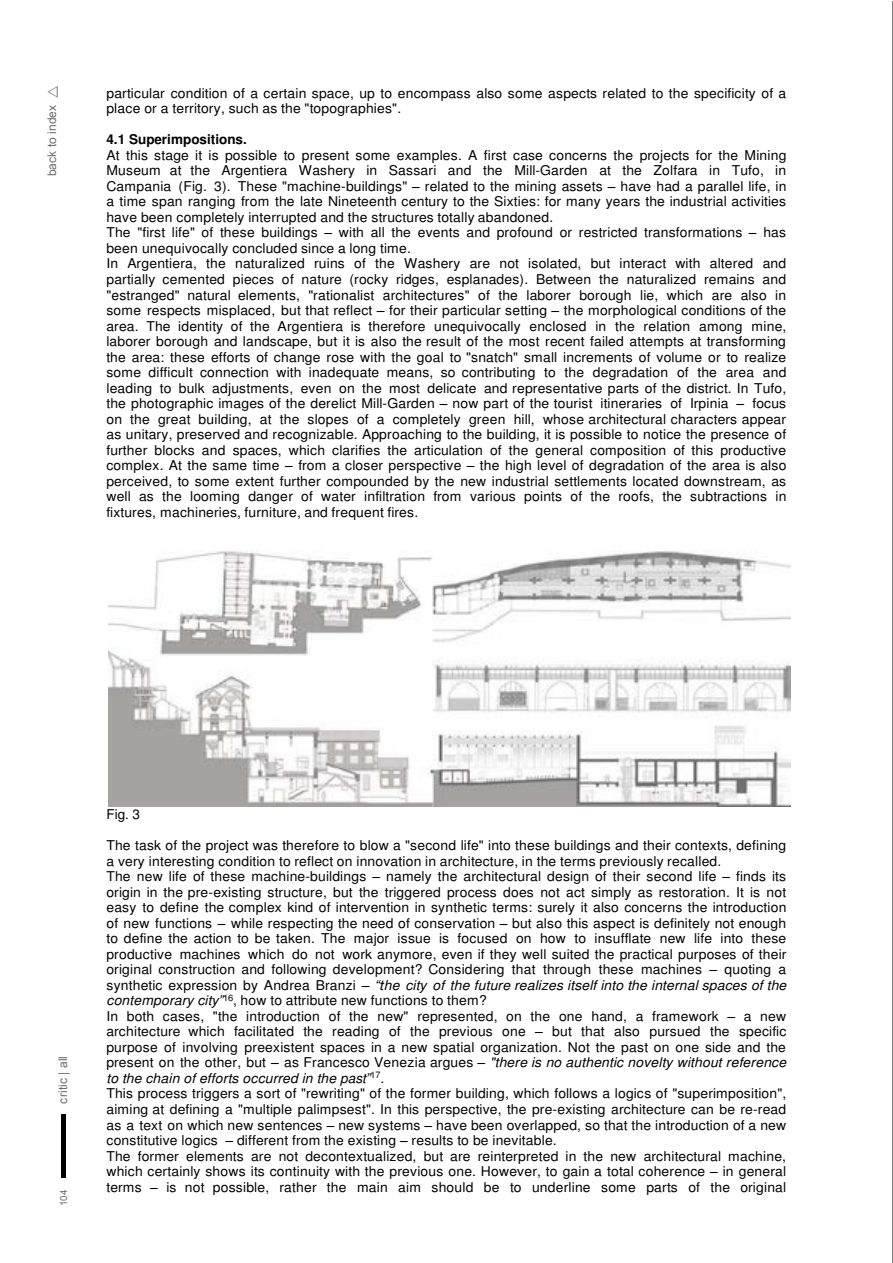
<style>
.page{position:relative;width:893px;height:1263px;background:#fff}
.page>*{position:absolute;margin:0;border:0;box-sizing:border-box;transform-origin:0 0}
.t1{font:13.5px/15.6px "Arial";letter-spacing:.015em;color:#000}
.t2{font:700 13.5px "Arial";color:#000}
.t3{font:12px "Arial";letter-spacing:.01em;color:#6d6e71}
.t4{font:9.75px "Arial";color:#6d6e71}
.s1{font-family:"font 000000001 b 9 edeb 0"}
.s2{font-style:italic}
</style>
<div class="page">
<img style="left:109px;top:551px;width:681px;height:255px">
<hr style="left:62px;top:1115px;width:4px;height:63px;background:#000">
<p class="t3" style="left:45px;top:176px;width:73px;rotate:-90deg">back to index</p>
<p class="t1" style="left:106px;top:85px;width:681px">particular condition of a certain space, up to encompass also some aspects related to the specificity of a place or a territory, such as the "topographies".</p>
<p class="t2" style="left:106px;top:131px;width:142px">4.1 Superimpositions.</p>
<p class="t1" style="left:106px;top:147px;width:682px">At this stage it is possible to present some examples. A first case concerns the projects for the Mining Museum at the Argentiera Washery in Sassari and the Mill-Garden at the Zolfara in Tufo, in Campania (Fig. 3). These "machine-buildings" <span class="s1">–</span> related to the mining assets <span class="s1">–</span> have had a parallel life, in a time span ranging from the late Nineteenth century to the Sixties: for many years the industrial activities have been completely interrupted and the structures totally abandoned.<br>The "first life" of these buildings <span class="s1">–</span> with all the events and profound or restricted transformations <span class="s1">–</span> has been unequivocally concluded since a long time.<br>In Argentiera, the naturalized ruins of the Washery are not isolated, but interact with altered and partially cemented pieces of nature (rocky ridges, esplanades). Between the naturalized remains and "estranged" natural elements, "rationalist architectures" of the laborer borough lie, which are also in some respects misplaced, but that reflect <span class="s1">–</span> for their particular setting <span class="s1">–</span> the morphological conditions of the area. The identity of the Argentiera is therefore unequivocally enclosed in the relation among mine, laborer borough and landscape, but it is also the result of the most recent failed attempts at transforming the area: these efforts of change rose with the goal to "snatch" small increments of volume or to realize some difficult connection with inadequate means, so contributing to the degradation of the area and leading to bulk adjustments, even on the most delicate and representative parts of the district. In Tufo, the photographic images of the derelict Mill-Garden <span class="s1">–</span> now part of the tourist itineraries of Irpinia <span class="s1">–</span> focus on the great building, at the slopes of a completely green hill, whose architectural characters appear as unitary, preserved and recognizable. Approaching to the building, it is possible to notice the presence of further blocks and spaces, which clarifies the articulation of the general composition of this productive complex. At the same time <span class="s1">–</span> from a closer perspective <span class="s1">–</span> the high level of degradation of the area is also perceived, to some extent further compounded by the new industrial settlements located downstream, as well as the looming danger of water infiltration from various points of the roofs, the subtractions in fixtures, machineries, furniture, and frequent fires.</p>
<p class="t3" style="left:56px;top:1103px;width:49px;rotate:-90deg">critic | all</p>
<p class="t4" style="left:58px;top:1206px;width:18px;rotate:-90deg">104</p>
<p class="t1" style="left:106px;top:806px;width:35px">Fig. 3</p>
<p class="t1" style="left:106px;top:837px;width:682px">The task of the project was therefore to blow a "second life" into these buildings and their contexts, defining a very interesting condition to reflect on innovation in architecture, in the terms previously recalled.<br>The new life of these machine-buildings <span class="s1">–</span> namely the architectural design of their second life <span class="s1">–</span> finds its origin in the pre-existing structure, but the triggered process does not act simply as restoration. It is not easy to define the complex kind of intervention in synthetic terms: surely it also concerns the introduction of new functions <span class="s1">–</span> while respecting the need of conservation <span class="s1">–</span> but also this aspect is definitely not enough to define the action to be taken. The major issue is focused on how to insufflate new life into these productive machines which do not work anymore, even if they well suited the practical purposes of their original construction and following development? Considering that through these machines <span class="s1">–</span> quoting a synthetic expression by Andrea Branzi <span class="s1">– “t</span><span class="s2">he city of the future realizes itself into the internal spaces of the contemporary city</span><span class="s1">”</span><sup>16</sup>, how to attribute new functions to them?<br>In both cases, "the introduction of the new" represented, on the one hand, a framework <span class="s1">–</span> a new architecture which facilitated the reading of the previous one <span class="s1">–</span> but that also pursued the specific purpose of involving preexistent spaces in a new spatial organization. Not the past on one side and the present on the other, but <span class="s1">–</span> as Francesco Venezia argues <span class="s1">–</span> <span class="s2">"there is no authentic novelty without reference to the chain of efforts occurred in the past</span><span class="s1">”</span><sup>17</sup>.<br>This process triggers a sort of "rewriting" of the former building, which follows a logics of "superimposition", aiming at defining a "multiple palimpsest". In this perspective, the pre-existing architecture can be re-read as a text on which new sentences <span class="s1">–</span> new systems <span class="s1">–</span> have been overlapped, so that the introduction of a new constitutive logics <span class="s1">–</span> different from the existing <span class="s1">–</span> results to be inevitable.<br>The former elements are not decontextualized, but are reinterpreted in the new architectural machine, which certainly shows its continuity with the previous one. However, to gain a total coherence <span class="s1">–</span> in general terms <span class="s1">–</span> is not possible, rather the main aim should be to underline some parts of the original</p>
</div>
